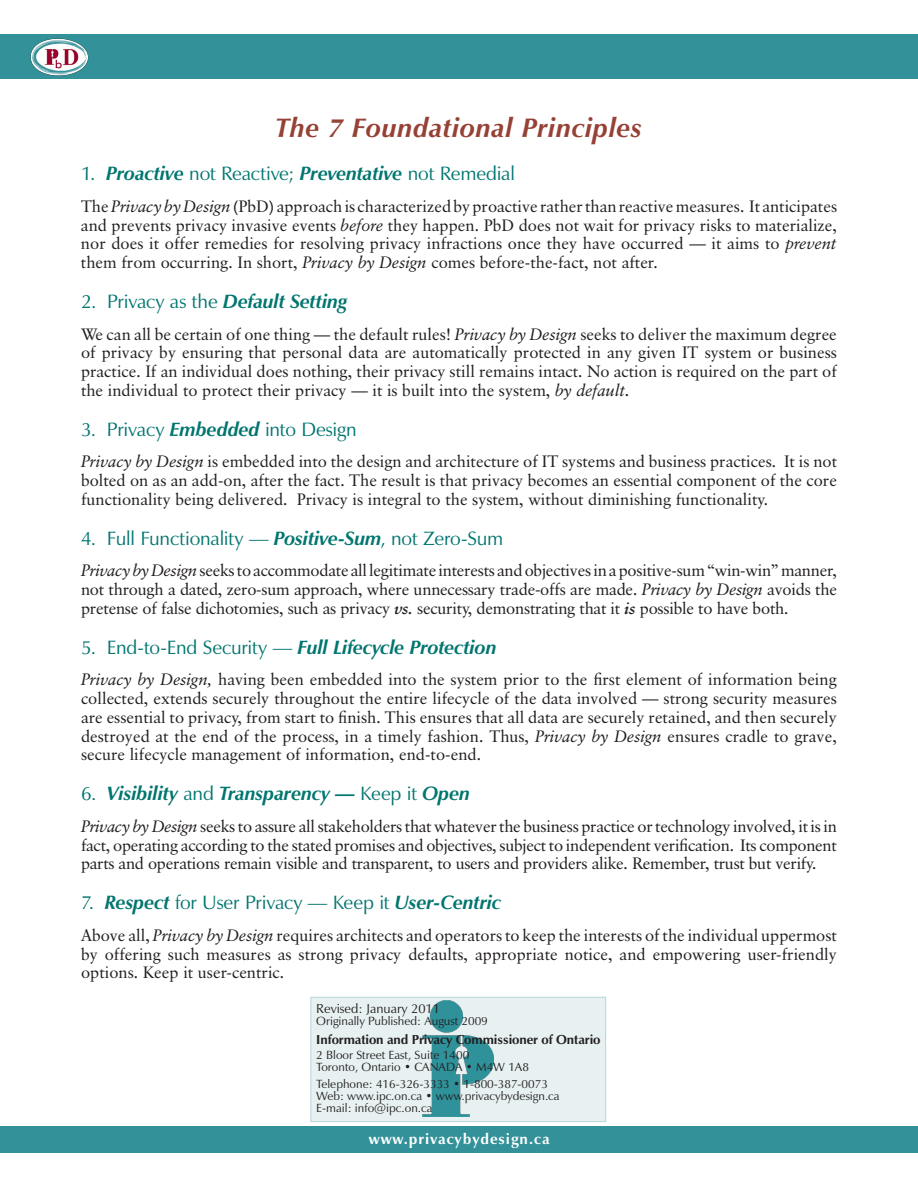
<style>
.page{position:relative;width:918px;height:1188px;background:#fff}
.page>*{position:absolute;margin:0;border:0;box-sizing:border-box;transform-origin:0 0}
.t1{font:italic 700 27px "Zapf Humanist 601 BT";letter-spacing:.015em;color:#964135}
.t2{font:19.5px "Zapf Humanist 601 BT";letter-spacing:-.01em;color:#00756f}
.t3{font:italic 700 19.5px "Zapf Humanist 601 BT";letter-spacing:-.01em;color:#00756f}
.t4{font:16.5px/18.8px "Classical Garamond BT";color:#231f20;text-align:justify}
.t5{font:700 15px "Zapf Humanist 601 BT";letter-spacing:.06em;color:#fff}
.t6{font:700 13.2px "Zapf Humanist 601 BT";letter-spacing:-.01em;color:#231f20}
.t7{font:13.2px "Zapf Humanist 601 BT";color:#231f20}
.t8{font:12px/12px "Zapf Humanist 601 BT";color:#231f20}
.s1{font-weight:700;font-style:italic}
.s2{font-style:italic}
.s3{font-weight:400;font-style:normal}
</style>
<div class="page">
<div style="left:0;top:34px;width:918px;height:45px;background:#329199"></div>
<div style="left:310px;top:997px;width:296px;height:125px;background:#e7f1f2;border:1px solid #b8d6da"></div>
<img style="left:423px;top:1001px;width:70px;height:116px">
<div style="left:0;top:1127px;width:918px;height:26px;background:#329199"></div>
<img style="left:30px;top:38px;width:59px;height:38px">
<h1 class="t1" style="left:276px;top:111px;width:368px">The 7 Foundational Principles</h1>
<h2 class="t2" style="left:81px;top:161px;width:435px">1. <span class="s1">Proactive</span> not Reactive; <span class="s1">Preventative</span> not Remedial</h2>
<p class="t4" style="left:81px;top:197px;width:758px">The <span class="s2">Privacy by Design</span> (PbD) approach is characterized by proactive rather than reactive measures. It anticipates and prevents privacy invasive events <span class="s2">before</span> they happen. PbD does not wait for privacy risks to materialize, nor does it offer remedies for resolving privacy infractions once they have occurred — it aims to <span class="s2">prevent </span>them from occurring. In short, <span class="s2">Privacy by Design</span> comes before-the-fact, not after.</p>
<h2 class="t2" style="left:81px;top:289px;width:268px">2. Privacy as the <span class="s1">Default Setting</span></h2>
<p class="t4" style="left:81px;top:324px;width:758px">We can all be certain of one thing — the default rules! <span class="s2">Privacy by Design</span> seeks to deliver the maximum degree of privacy by ensuring that personal data are automatically protected in any given IT system or business practice. If an individual does nothing, their privacy still remains intact. No action is required on the part of the individual to protect their privacy — it is built into the system, <span class="s2">by default.</span></p>
<h2 class="t2" style="left:81px;top:417px;width:277px">3. Privacy <span class="s1">Embedded</span> into Design</h2>
<p class="t4" style="left:81px;top:452px;width:758px"><span class="s2">Privacy by Design</span> is embedded into the design and architecture of IT systems and business practices. It is not bolted on as an add-on, after the fact. The result is that privacy becomes an essential component of the core functionality being delivered. Privacy is integral to the system, without diminishing functionality.</p>
<h2 class="t2" style="left:81px;top:526px;width:424px">4. Full Functionality — <span class="s1">Positive-Sum</span>, not Zero-Sum</h2>
<p class="t4" style="left:81px;top:561px;width:757px"><span class="s2">Privacy by Design</span> seeks to accommodate all legitimate interests and objectives in a positive-sum “win-win” manner, not through a dated, zero-sum approach, where unnecessary trade-offs are made. <span class="s2">Privacy by Design</span> avoids the pretense of false dichotomies, such as privacy <span class="s1">vs.</span> security, demonstrating that it <span class="s1">is</span> possible to have both.</p>
<h2 class="t3" style="left:81px;top:635px;width:417px"><span class="s3">5. End-to-End Security —</span> Full Lifecycle Protection</h2>
<p class="t4" style="left:81px;top:670px;width:757px"><span class="s2">Privacy by Design,</span> having been embedded into the system prior to the first element of information being collected, extends securely throughout the entire lifecycle of the data involved — strong security measures are essential to privacy, from start to finish. This ensures that all data are securely retained, and then securely destroyed at the end of the process, in a timely fashion. Thus, <span class="s2">Privacy by Design</span> ensures cradle to grave, secure lifecycle management of information, end-to-end.</p>
<h2 class="t3" style="left:81px;top:782px;width:391px"><span class="s3">6.</span> Visibility <span class="s3">and</span> Transparency — <span class="s3">Keep it</span> Open</h2>
<p class="t4" style="left:81px;top:817px;width:758px"><span class="s2">Privacy by Design</span> seeks to assure all stakeholders that whatever the business practice or technology involved, it is in fact, operating according to the stated promises and objectives, subject to independent verification. Its component parts and operations remain visible and transparent, to users and providers alike. Remember, trust but verify.</p>
<h2 class="t2" style="left:81px;top:890px;width:422px">7. <span class="s1">Respect</span> for User Privacy — Keep it <span class="s1">User-Centric</span></h2>
<p class="t4" style="left:81px;top:925px;width:758px">Above all, <span class="s2">Privacy by Design</span> requires architects and operators to keep the interests of the individual uppermost by offering such measures as strong privacy defaults, appropriate notice, and empowering user-friendly options. Keep it user-centric.</p>
<p class="t7" style="left:316px;top:1000px;width:125px">Revised: January 2011</p>
<p class="t8" style="left:316px;top:1015px;width:173px">Originally Published: August 2009</p>
<p class="t6" style="left:316px;top:1031px;width:286px">Information and Privacy Commissioner of Ontario</p>
<p class="t8" style="left:316px;top:1049px;width:214px">2 Bloor Street East, Suite 1400<br>Toronto, Ontario • CANADA • M4W 1A8</p>
<p class="t8" style="left:316px;top:1078px;width:245px">Telephone: 416-326-3333 • 1-800-387-0073<br>Web: www.ipc.on.ca • www.privacybydesign.ca<br>E-mail: info@ipc.on.ca</p>
<p class="t5" style="left:369px;top:1129px;width:182px">www.privacybydesign.ca</p>
</div>
